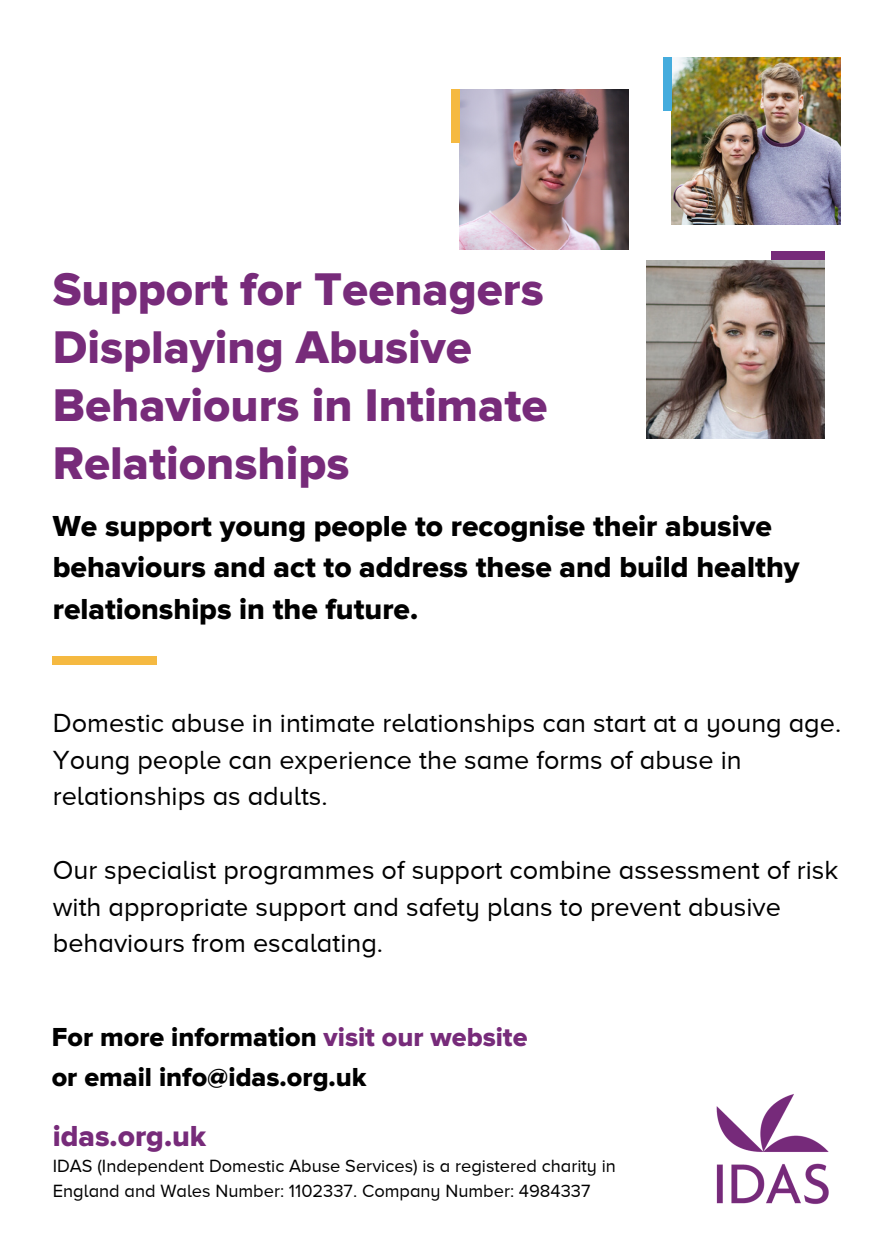
<style>
.page{position:relative;width:894px;height:1258px;background:#fff}
.page>*{position:absolute;margin:0;border:0;box-sizing:border-box;transform-origin:0 0}
.t1{font:47.4px/57.9px "Proxima Nova Extrabld";color:#772b7a}
.t2{font:30px/41.4px "Proxima Nova Extrabld";color:#000}
.t3{font:30px "Proxima Nova Extrabld";color:#772b7a}
.t4{font:27px/36.6px "Proxima Nova A";color:#000}
.t5{font:27px/40.2px "Proxima Nova Extrabld";color:#000}
.t6{font:18.3px/24.6px "Proxima Nova A";color:#000}
.s1{color:#772b7a}
</style>
<div class="page">
<div style="left:770px;top:252px;width:54px;height:8px;background:#772b7a"></div>
<div style="left:52px;top:656px;width:104px;height:9px;background:#f5b941"></div>
<img style="left:716px;top:1094px;width:113px;height:111px">
<img style="left:459px;top:89px;width:169px;height:160px">
<img style="left:646px;top:260px;width:178px;height:178px">
<img style="left:671px;top:57px;width:169px;height:167px">
<div style="left:451px;top:89px;width:8px;height:54px;background:#f5b941"></div>
<div style="left:662px;top:58px;width:9px;height:53px;background:#45acdd"></div>
<h1 class="t1" style="left:53px;top:262px;width:496px">Support for Teenagers<br>Displaying Abusive<br>Behaviours in Intimate<br>Relationships</h1>
<p class="t2" style="left:53px;top:506px;width:748px">We support young people to recognise their abusive behaviours and act to address these and build healthy relationships in the future.</p>
<p class="t4" style="left:53px;top:704px;width:789px">Domestic abuse in intimate relationships can start at a young age.<br>Young people can experience the same forms of abuse in relationships as adults.</p>
<p class="t4" style="left:53px;top:851px;width:786px">Our specialist programmes of support combine assessment of risk with appropriate support and safety plans to prevent abusive behaviours from escalating.</p>
<p class="t5" style="left:52px;top:1018px;width:477px">For more information <span class="s1">visit our website </span>or email info@idas.org.uk</p>
<p class="t3" style="left:53px;top:1122px;width:155px">idas.org.uk</p>
<p class="t6" style="left:53px;top:1154px;width:564px">IDAS (Independent Domestic Abuse Services) is a registered charity in<br>England and Wales Number: 1102337. Company Number: 4984337</p>
</div>
